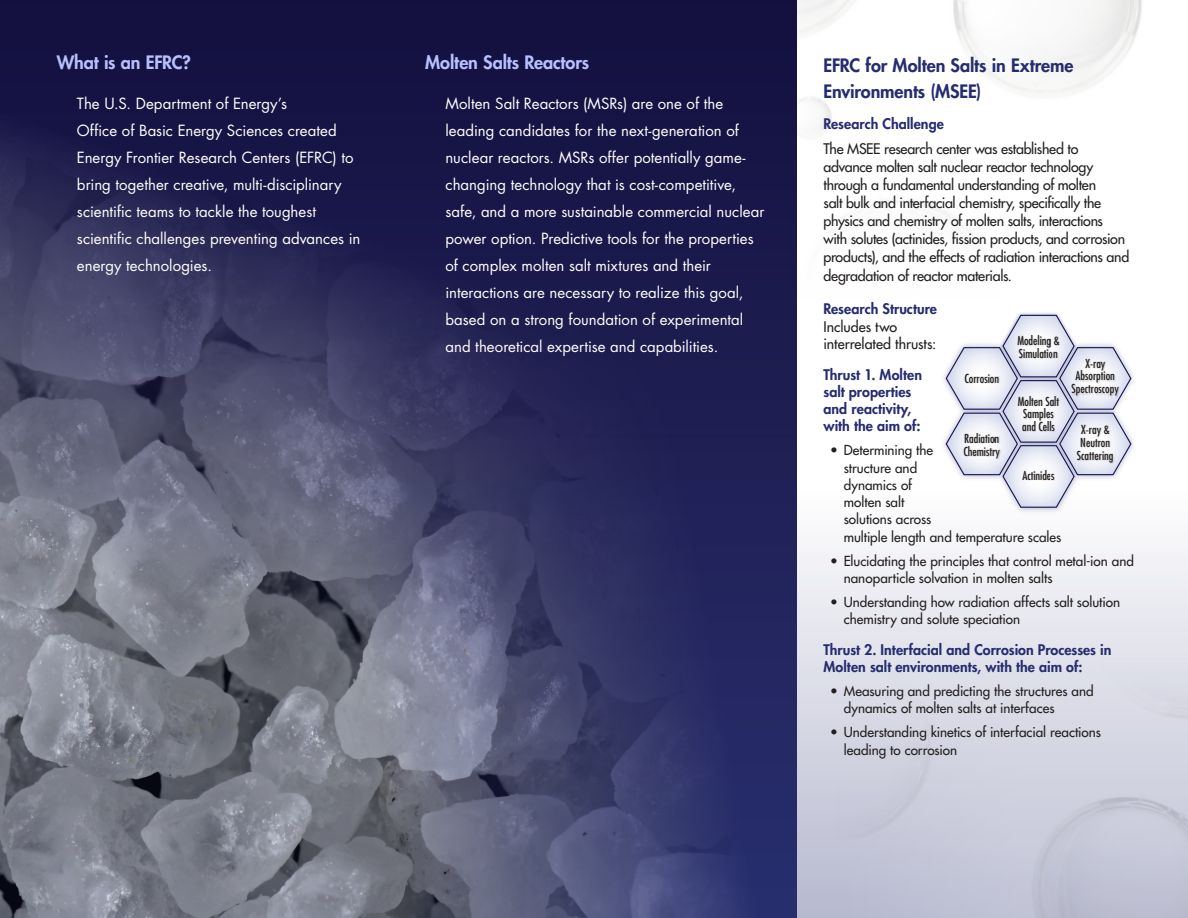
<style>
.page{position:relative;width:1188px;height:918px;background:#fff}
.page>*{position:absolute;margin:0;border:0;box-sizing:border-box;transform-origin:0 0}
.text_heading{font:800 18px/25.5px "Futura Std";letter-spacing:-.005em;color:#252c70}
.text_heading-2{font:800 18px "Futura Std";letter-spacing:-.005em;color:#b9c0ff}
.contact_info{font:800 18px "Futura Std";letter-spacing:-.01em;color:#b9c0ff}
.main_text{font:15px/27px "Futura Std";color:#fff}
.contact_info-2{font:15px/27px "Futura Std";color:#fff}
.text_heading-3{font:500 14.25px/18px "Futura Std";letter-spacing:-.02em;color:#231f20}
.subheading{font:800 14.25px/17.2px "Futura Std";color:#252c70}
.text_heading-4{font:500 14.25px/17.2px "Futura Std";color:#231f20}
.text_heading-5{font:800 14.25px "Futura Std";color:#252c70}
.t1{font:500 13.5px/17.2px "Futura Std";color:#231f20}
.t2{font:condensed 12px/12.8px "Futura Std";color:#231f20;text-align:center}
</style>
<div class="page">
<img style="left:796px;top:0;width:346px;height:222px">
<div style="left:0;top:0;width:796px;height:918px;background:#141040"></div>
<div style="left:796px;top:437px;width:392px;height:481px;background:linear-gradient(to bottom,#fff,#babcd0)"></div>
<img style="left:0;top:45px;width:802px;height:873px">
<img style="left:1001px;top:508px;width:76px;height:2px">
<svg style="left:945px;top:314px;width:187px;height:194px"></svg>
<img style="left:1001px;top:394px;width:76px;height:50px">
<p class="contact_info" style="left:57px;top:51px;width:136px">What is an EFRC?</p>
<p class="contact_info-2" style="left:77px;top:91px;width:285px">The U.S. Department of Energy’s<br>Office of Basic Energy Sciences created Energy Frontier Research Centers (EFRC) to bring together creative, multi-disciplinary scientific teams to tackle the toughest scientific challenges preventing advances in energy technologies.</p>
<p class="text_heading-2" style="left:425px;top:51px;width:165px">Molten Salts Reactors</p>
<p class="main_text" style="left:446px;top:91px;width:321px">Molten Salt Reactors (MSRs) are one of the leading candidates for the next-generation of nuclear reactors. MSRs offer potentially game&shy;changing technology that is cost-competitive, safe, and a more sustainable commercial nuclear power option. Predictive tools for the properties of complex molten salt mixtures and their interactions are necessary to realize this goal, based on a strong foundation of experimental and theoretical expertise and capabilities.</p>
<p class="text_heading" style="left:824px;top:53px;width:252px">EFRC for Molten Salts in Extreme<br>Environments (MSEE)</p>
<p class="text_heading-5" style="left:824px;top:115px;width:122px">Research Challenge</p>
<p class="text_heading-3" style="left:824px;top:140px;width:307px">The MSEE research center was established to advance molten salt nuclear reactor technology through a fundamental understanding of molten<br>salt bulk and interfacial chemistry, specifically the physics and chemistry of molten salts, interactions with solutes (actinides, fission products, and corrosion products), and the effects of radiation interactions and</p>
<p class="text_heading-3" style="left:824px;top:267px;width:190px">degradation of reactor materials.</p>
<p class="subheading" style="left:824px;top:300px;width:115px">Research Structure</p>
<p class="text_heading-4" style="left:824px;top:318px;width:114px">Includes two interrelated thrusts:</p>
<p class="subheading" style="left:824px;top:366px;width:100px">Thrust 1. Molten salt properties and reactivity, with the aim of:</p>
<p class="t1" style="left:844px;top:442px;width:219px;text-indent:-14px">• Determining the<br>structure and<br>dynamics of<br>molten salt<br>solutions across<br>multiple length and temperature scales</p>
<p class="t1" style="left:844px;top:552px;width:292px;text-indent:-14px">• Elucidating the principles that control metal-ion and nanoparticle solvation in molten salts</p>
<p class="t1" style="left:844px;top:593px;width:278px;text-indent:-14px">• Understanding how radiation affects salt solution chemistry and solute speciation</p>
<p class="subheading" style="left:824px;top:641px;width:289px">Thrust 2. Interfacial and Corrosion Processes in<br>Molten salt environments, with the aim of:</p>
<p class="t1" style="left:844px;top:683px;width:251px;text-indent:-14px">• Measuring and predicting the structures and dynamics of molten salts at interfaces</p>
<p class="t1" style="left:844px;top:724px;width:259px;text-indent:-14px">• Understanding kinetics of interfacial reactions leading to corrosion</p>
<p class="t2" style="left:1017px;top:334px;width:44px;text-align:left">Modeling &amp;<br>Simulation</p>
<p class="t2" style="left:1072px;top:357px;width:49px">X-ray<br>Absorption<br>Spectroscopy</p>
<p class="t2" style="left:964px;top:372px;width:36px">Corrosion</p>
<p class="t2" style="left:1018px;top:395px;width:43px">Molten Salt<br>Samples and Cells</p>
<p class="t2" style="left:963px;top:432px;width:38px;text-align:left">Radiation<br>Chemistry</p>
<p class="t2" style="left:1077px;top:423px;width:38px">X-ray &amp;<br>Neutron<br>Scattering</p>
<p class="t2" style="left:1022px;top:469px;width:34px">Actinides</p>
</div>
